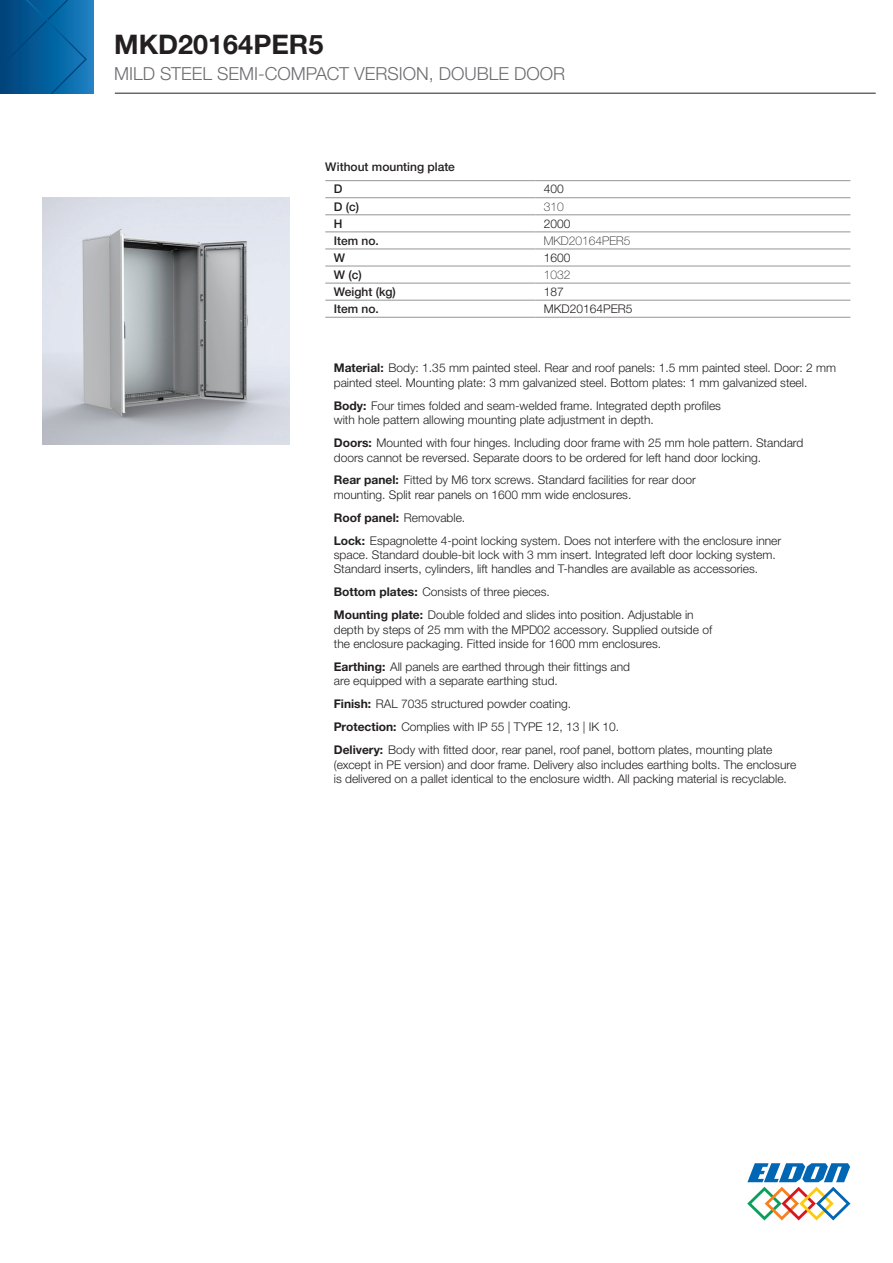
<style>
.page{position:relative;width:893px;height:1263px;background:#fff}
.page>*{position:absolute;margin:0;border:0;box-sizing:border-box;transform-origin:0 0}
.t1{font:700 27px "Helvetica Neue LTW1 G";color:#231f20}
.t2{font:300 18px "Helvetica Neue LTW1 G";color:#6c6d70}
.t3{font:300 12px/14.4px "Helvetica Neue LTW1 G";color:#231f20}
.t4{font:500 12px/22.5px "Helvetica Neue LTW1 G";color:#231f20}
.t5{font:100 12px "Helvetica Neue LTW1 G";color:#231f20}
.s1{font-weight:700}
</style>
<div class="page">
<svg style="left:747px;top:1163px;width:103px;height:57px"></svg>
<div style="left:0;top:0;width:93px;height:94px;background:#2380c2"></div>
<svg style="left:0;top:0;width:87px;height:94px;background:#065d99"></svg>
<hr style="left:115px;top:93px;width:761px;height:1px;background:#231f20">
<hr style="left:325px;top:180px;width:210px;height:1px;background:#939598">
<hr style="left:535px;top:180px;width:315px;height:1px;background:#939598">
<hr style="left:325px;top:197px;width:210px;height:1px;background:#939598">
<hr style="left:535px;top:197px;width:315px;height:1px;background:#939598">
<hr style="left:325px;top:215px;width:210px;height:1px;background:#939598">
<hr style="left:535px;top:215px;width:315px;height:1px;background:#939598">
<hr style="left:325px;top:232px;width:210px;height:1px;background:#939598">
<hr style="left:535px;top:232px;width:315px;height:1px;background:#939598">
<hr style="left:325px;top:249px;width:210px;height:1px;background:#939598">
<hr style="left:535px;top:249px;width:315px;height:1px;background:#939598">
<hr style="left:325px;top:266px;width:210px;height:1px;background:#939598">
<hr style="left:535px;top:266px;width:315px;height:1px;background:#939598">
<hr style="left:325px;top:283px;width:210px;height:1px;background:#939598">
<hr style="left:535px;top:283px;width:315px;height:1px;background:#939598">
<hr style="left:325px;top:300px;width:210px;height:1px;background:#939598">
<hr style="left:325px;top:317px;width:210px;height:1px;background:#939598">
<hr style="left:535px;top:300px;width:315px;height:1px;background:#939598">
<hr style="left:535px;top:317px;width:315px;height:1px;background:#939598">
<img style="left:43px;top:198px;width:246px;height:246px">
<h1 class="t1" style="left:114px;top:28px;width:211px">MKD20164PER5</h1>
<h2 class="t2" style="left:114px;top:63px;width:452px">Mild steel semi-compact version, double door</h2>
<p class="t4" style="left:334px;top:156px;width:123px;text-indent:-9px">Without mounting plate<br>D</p>
<p class="t3" style="left:544px;top:182px;width:22px">400</p>
<p class="t4" style="left:334px;top:195px;width:27px">D (c)</p>
<p class="t5" style="left:544px;top:199px;width:22px">310</p>
<p class="t4" style="left:334px;top:212px;width:10px">H</p>
<p class="t3" style="left:544px;top:216px;width:28px">2000</p>
<p class="t4" style="left:334px;top:229px;width:47px">Item no.</p>
<p class="t5" style="left:544px;top:233px;width:88px">MKD20164PER5</p>
<p class="t4" style="left:334px;top:246px;width:13px">W</p>
<p class="t3" style="left:544px;top:250px;width:28px">1600</p>
<p class="t4" style="left:334px;top:263px;width:30px">W (c)</p>
<p class="t5" style="left:544px;top:267px;width:28px">1032</p>
<p class="t4" style="left:334px;top:280px;width:64px">Weight (kg)</p>
<p class="t3" style="left:544px;top:284px;width:22px">187</p>
<p class="t4" style="left:334px;top:297px;width:47px">Item no.</p>
<p class="t3" style="left:544px;top:301px;width:90px">MKD20164PER5</p>
<p class="t3" style="left:334px;top:361px;width:504px"><span class="s1">Material:</span> Body: 1.35 mm painted steel. Rear and roof panels: 1.5 mm painted steel. Door: 2 mm painted steel. Mounting plate: 3 mm galvanized steel. Bottom plates: 1 mm galvanized steel.</p>
<p class="t3" style="left:334px;top:398px;width:389px"><span class="s1">Body:</span> Four times folded and seam-welded frame. Integrated depth profiles with hole pattern allowing mounting plate adjustment in depth.</p>
<p class="t3" style="left:334px;top:436px;width:471px"><span class="s1">Doors:</span> Mounted with four hinges. Including door frame with 25 mm hole pattern. Standard doors cannot be reversed. Separate doors to be ordered for left hand door locking.</p>
<p class="t3" style="left:334px;top:473px;width:364px"><span class="s1">Rear panel:</span> Fitted by M6 torx screws. Standard facilities for rear door mounting. Split rear panels on 1600 mm wide enclosures.</p>
<p class="t3" style="left:334px;top:506px;width:449px;line-height:23px"><span class="s1">Roof panel:</span> Removable.<br><span class="s1">Lock:</span> Espagnolette 4-point locking system. Does not interfere with the enclosure inner</p>
<p class="t3" style="left:334px;top:547px;width:444px">space. Standard double-bit lock with 3 mm insert. Integrated left door locking system.<br>Standard inserts, cylinders, lift handles and T-handles are available as accessories.</p>
<p class="t3" style="left:334px;top:581px;width:361px;line-height:23px"><span class="s1">Bottom plates:</span> Consists of three pieces.<br><span class="s1">Mounting plate:</span> Double folded and slides into position. Adjustable in</p>
<p class="t3" style="left:334px;top:622px;width:380px">depth by steps of 25 mm with the MPD02 accessory. Supplied outside of the enclosure packaging. Fitted inside for 1600 mm enclosures.</p>
<p class="t3" style="left:334px;top:659px;width:298px"><span class="s1">Earthing:</span> All panels are earthed through their fittings and are equipped with a separate earthing stud.</p>
<p class="t3" style="left:334px;top:692px;width:440px;line-height:23px"><span class="s1">Finish:</span> RAL 7035 structured powder coating.<br><span class="s1">Protection:</span> Complies with IP 55 | TYPE 12, 13 | IK 10.<br><span class="s1">Delivery:</span> Body with fitted door, rear panel, roof panel, bottom plates, mounting plate</p>
<p class="t3" style="left:334px;top:757px;width:464px">(except in PE version) and door frame. Delivery also includes earthing bolts. The enclosure is delivered on a pallet identical to the enclosure width. All packing material is recyclable.</p>
</div>
